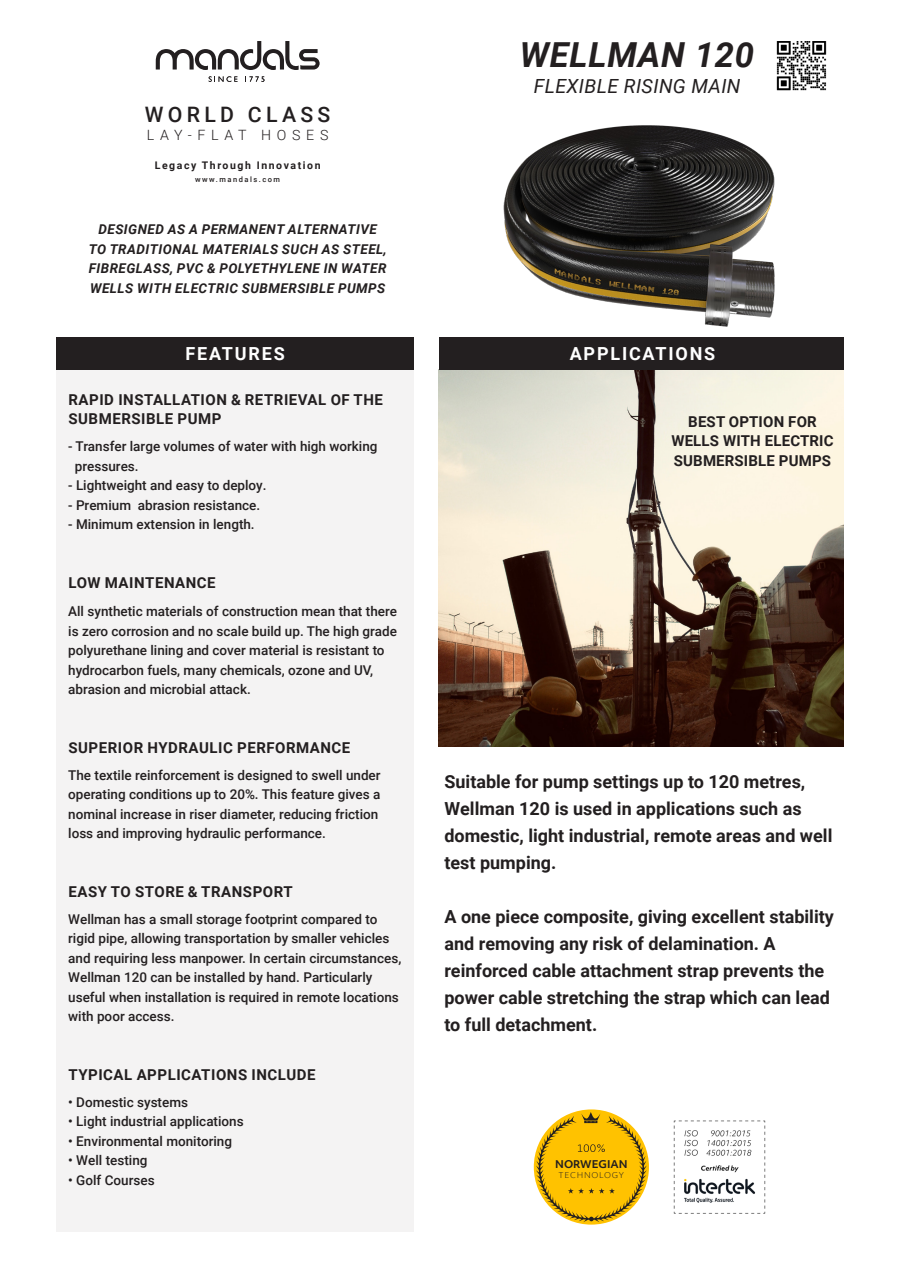
<style>
.page{position:relative;width:902px;height:1272px;background:#fff}
.page>*{position:absolute;margin:0;border:0;box-sizing:border-box;transform-origin:0 0}
.t1{font:italic 700 34.5px "Roboto";letter-spacing:.02em;color:#231f20}
.t2{font:500 21.3px "Roboto";letter-spacing:.2em;color:#231f20}
.t3{font:italic 19.5px "Roboto";letter-spacing:.02em;color:#231f20}
.t4{font:700 18px/27px "Roboto";color:#231f20}
.t5{font:700 18px "Roboto";letter-spacing:.1em;color:#fff}
.t6{font:700 15px/19.5px "Roboto";letter-spacing:.035em;color:#231f20}
.t7{font:700 15px/19.5px "Roboto";letter-spacing:.01em;color:#231f20;text-align:center}
.t8{font:300 14.25px "Roboto";letter-spacing:.4em;color:#231f20}
.t9{font:500 13.5px/19.5px "Roboto";color:#231f20}
.t10{font:italic 700 13.5px/19.5px "Roboto";letter-spacing:.035em;color:#231f20;text-align:center}
.t11{font:700 10.5px "Roboto";letter-spacing:.15em;color:#231f20}
.t12{font:700 10.2px "Objektiv Mk 1";color:#231f20}
.t13{font:300 7.65px "Objektiv Mk 1";letter-spacing:.09em;color:#231f20}
.t14{font:500 7.5px "Roboto";letter-spacing:.2em;color:#231f20}
</style>
<div class="page">
<img style="left:777px;top:41px;width:49px;height:49px">
<div style="left:57px;top:338px;width:357px;height:34px;background:#231f20"></div>
<div style="left:57px;top:370px;width:357px;height:861px;background:#f4f3f3"></div>
<img style="left:439px;top:370px;width:404px;height:377px">
<div style="left:439px;top:338px;width:405px;height:32px;background:#231f20"></div>
<img style="left:673px;top:1120px;width:93px;height:94px">
<svg style="left:536px;top:1112px;width:111px;height:110px"></svg>
<svg style="left:156px;top:41px;width:164px;height:29px"></svg>
<svg style="left:209px;top:76px;width:28px;height:6px"></svg>
<svg style="left:249px;top:76px;width:15px;height:6px"></svg>
<img style="left:503px;top:125px;width:272px;height:202px">
<p class="t2" style="left:145px;top:100px;width:187px">WORLD CLASS</p>
<p class="t11" style="left:155px;top:158px;width:167px">Legacy Through Innovation</p>
<p class="t14" style="left:195px;top:174px;width:86px">www.mandals.com</p>
<p class="t8" style="left:147px;top:125px;width:183px">LAY-FLAT HOSES</p>
<p class="t10" style="left:89px;top:219px;width:300px">DESIGNED AS A PERMANENT ALTERNATIVE TO TRADITIONAL MATERIALS SUCH AS STEEL, FIBREGLASS, PVC &amp; POLYETHYLENE IN WATER WELLS WITH ELECTRIC SUBMERSIBLE PUMPS</p>
<p class="t5" style="left:185px;top:341px;width:101px">FEATURES</p>
<p class="t6" style="left:68px;top:389px;width:316px">RAPID INSTALLATION &amp; RETRIEVAL OF THE<br>SUBMERSIBLE PUMP</p>
<p class="t9" style="left:68px;top:436px;width:311px">- Transfer large volumes of water with high working</p>
<p class="t9" style="left:75px;top:456px;width:65px">pressures.</p>
<p class="t9" style="left:68px;top:475px;width:200px">- Lightweight and easy to deploy.</p>
<p class="t9" style="left:68px;top:495px;width:194px">- Premium abrasion resistance.</p>
<p class="t9" style="left:68px;top:514px;width:188px">- Minimum extension in length.</p>
<p class="t6" style="left:68px;top:572px;width:149px">LOW MAINTENANCE</p>
<p class="t9" style="left:68px;top:601px;width:330px">All synthetic materials of construction mean that there is zero corrosion and no scale build up. The high grade polyurethane lining and cover material is resistant to hydrocarbon fuels, many chemicals, ozone and UV, abrasion and microbial attack.</p>
<p class="t6" style="left:68px;top:737px;width:283px">SUPERIOR HYDRAULIC PERFORMANCE</p>
<p class="t9" style="left:68px;top:765px;width:314px">The textile reinforcement is designed to swell under operating conditions up to 20%. This feature gives a nominal increase in riser diameter, reducing friction loss and improving hydraulic performance.</p>
<p class="t6" style="left:68px;top:881px;width:226px">EASY TO STORE &amp; TRANSPORT</p>
<p class="t9" style="left:68px;top:909px;width:335px">Wellman has a small storage footprint compared to rigid pipe, allowing transportation by smaller vehicles and requiring less manpower. In certain circumstances, Wellman 120 can be installed by hand. Particularly useful when installation is required in remote locations with poor access.</p>
<p class="t6" style="left:68px;top:1064px;width:248px">TYPICAL APPLICATIONS INCLUDE</p>
<p class="t9" style="left:68px;top:1092px;width:121px">• Domestic systems</p>
<p class="t9" style="left:68px;top:1111px;width:177px">• Light industrial applications</p>
<p class="t9" style="left:68px;top:1131px;width:165px">• Environmental monitoring</p>
<p class="t9" style="left:68px;top:1150px;width:81px">• Well testing</p>
<p class="t9" style="left:68px;top:1170px;width:88px">• Golf Courses</p>
<p class="t1" style="left:520px;top:31px;width:236px">WELLMAN 120</p>
<p class="t3" style="left:534px;top:72px;width:208px">FLEXIBLE RISING MAIN</p>
<p class="t5" style="left:570px;top:341px;width:147px">APPLICATIONS</p>
<p class="t7" style="left:671px;top:411px;width:164px">BEST OPTION FOR<br>WELLS WITH ELECTRIC<br>SUBMERSIBLE PUMPS</p>
<p class="t4" style="left:444px;top:767px;width:390px">Suitable for pump settings up to 120 metres, Wellman 120 is used in applications such as domestic, light industrial, remote areas and well test pumping.</p>
<p class="t4" style="left:444px;top:902px;width:391px">A one piece composite, giving excellent stability and removing any risk of delamination. A reinforced cable attachment strap prevents the power cable stretching the strap which can lead to full detachment.</p>
<p class="t12" style="left:555px;top:1157px;width:74px">NORWEGIAN</p>
<p class="t13" style="left:559px;top:1170px;width:67px">TECHNOLOGY</p>
</div>
